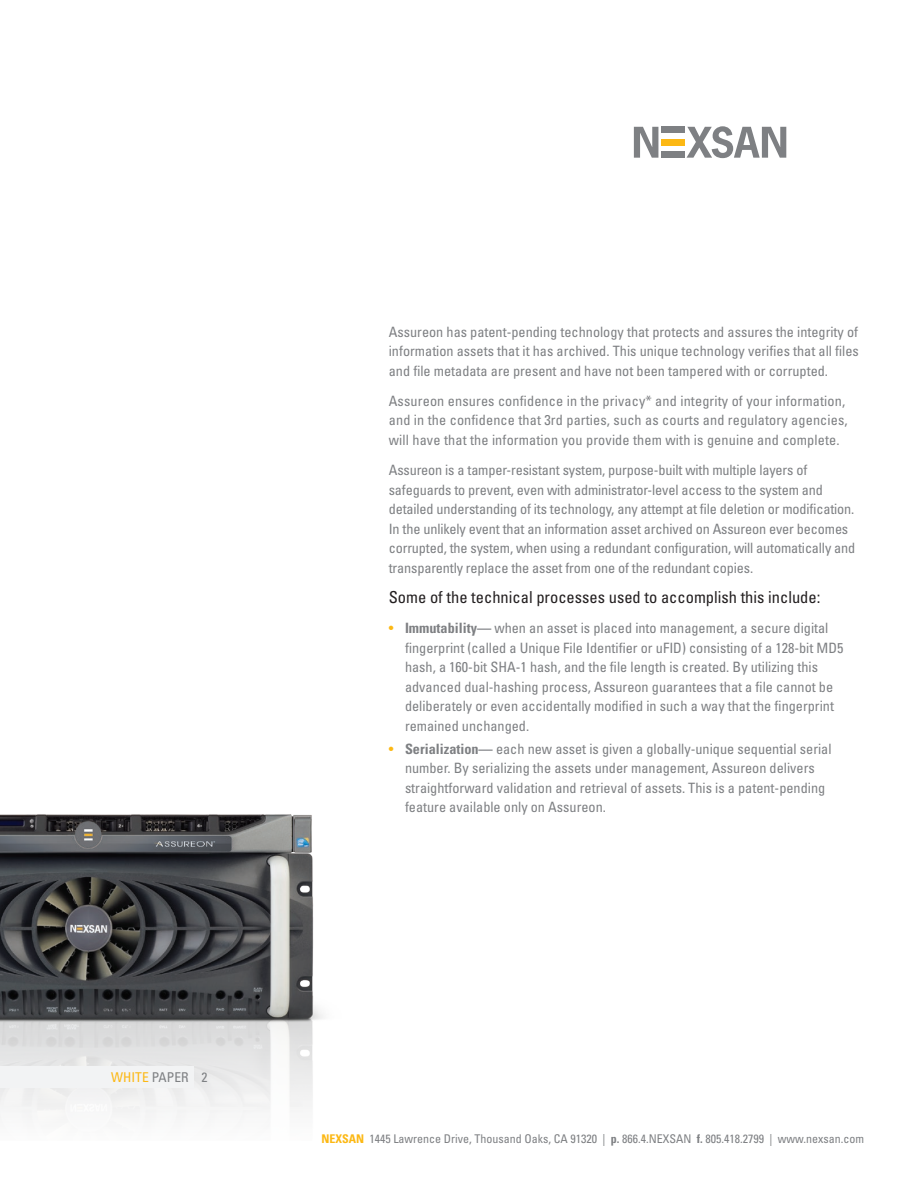
<style>
.page{position:relative;width:918px;height:1188px;background:#fff}
.page>*{position:absolute;margin:0;border:0;box-sizing:border-box;transform-origin:0 0}
.Subhead2{font:condensed 16.5px "Univers LT Std";color:#231f20}
.Body{font:condensed 14.25px/19.5px "Univers LT Std";color:#7e8083}
.t1{font:condensed 13.5px "Univers LT Std";color:#7e8083}
.t2{font:condensed 12px "Univers LT Std";color:#7e8083}
.s1{color:#fcb814}
.s2{font-weight:700}
.s3{font-weight:700;color:#fcb814}
</style>
<div class="page">
<svg style="left:634px;top:127px;width:24px;height:31px"></svg>
<svg style="left:687px;top:126px;width:99px;height:32px"></svg>
<div style="left:662px;top:127px;width:23px;height:6px;background:#7e8083"></div>
<div style="left:662px;top:139px;width:23px;height:6px;background:#fcb814"></div>
<div style="left:662px;top:151px;width:23px;height:7px;background:#7e8083"></div>
<img style="left:0;top:814px;width:323px;height:304px">
<div style="left:0;top:1067px;width:194px;height:21px;background:#f2f3f4"></div>
<p class="t1" style="left:111px;top:1069px;width:98px"><span class="s1">WHITE</span> PAPER 2</p>
<p class="Body" style="left:389px;top:322px;width:472px;text-align:justify">Assureon has patent-pending technology that protects and assures the integrity of information assets that it has archived. This unique technology verifies that all files and file metadata are present and have not been tampered with or corrupted.</p>
<p class="Body" style="left:389px;top:391px;width:460px">Assureon ensures confidence in the privacy* and integrity of your information, and in the confidence that 3rd parties, such as courts and regulatory agencies, will have that the information you provide them with is genuine and complete.</p>
<p class="Body" style="left:389px;top:460px;width:468px">Assureon is a tamper-resistant system, purpose-built with multiple layers of safeguards to prevent, even with administrator-level access to the system and detailed understanding of its technology, any attempt at file deletion or modification.<br>In the unlikely event that an information asset archived on Assureon ever becomes corrupted, the system, when using a redundant configuration, will automatically and transparently replace the asset from one of the redundant copies.</p>
<p class="Subhead2" style="left:389px;top:587px;width:433px">Some of the technical processes used to accomplish this include:</p>
<p class="Body" style="left:405px;top:618px;width:440px;text-indent:-16px"><span class="s1">•</span> <span class="s2">Immutability—</span> when an asset is placed into management, a secure digital fingerprint (called a Unique File Identifier or uFID) consisting of a 128-bit MD5 hash, a 160-bit SHA-1 hash, and the file length is created. By utilizing this advanced dual-hashing process, Assureon guarantees that a file cannot be deliberately or even accidentally modified in such a way that the fingerprint remained unchanged.</p>
<p class="Body" style="left:405px;top:739px;width:428px;text-indent:-16px"><span class="s1">•</span> <span class="s2">Serialization—</span> each new asset is given a globally-unique sequential serial number. By serializing the assets under management, Assureon delivers straightforward validation and retrieval of assets. This is a patent-pending feature available only on Assureon.</p>
<p class="t2" style="left:321px;top:1131px;width:544px"><span class="s3">NEXSAN</span> 1445 Lawrence Drive, Thousand Oaks, CA 91320 | <span class="s2">p.</span> 866.4.NEXSAN <span class="s2">f.</span> 805.418.2799 | www.nexsan.com</p>
</div>
